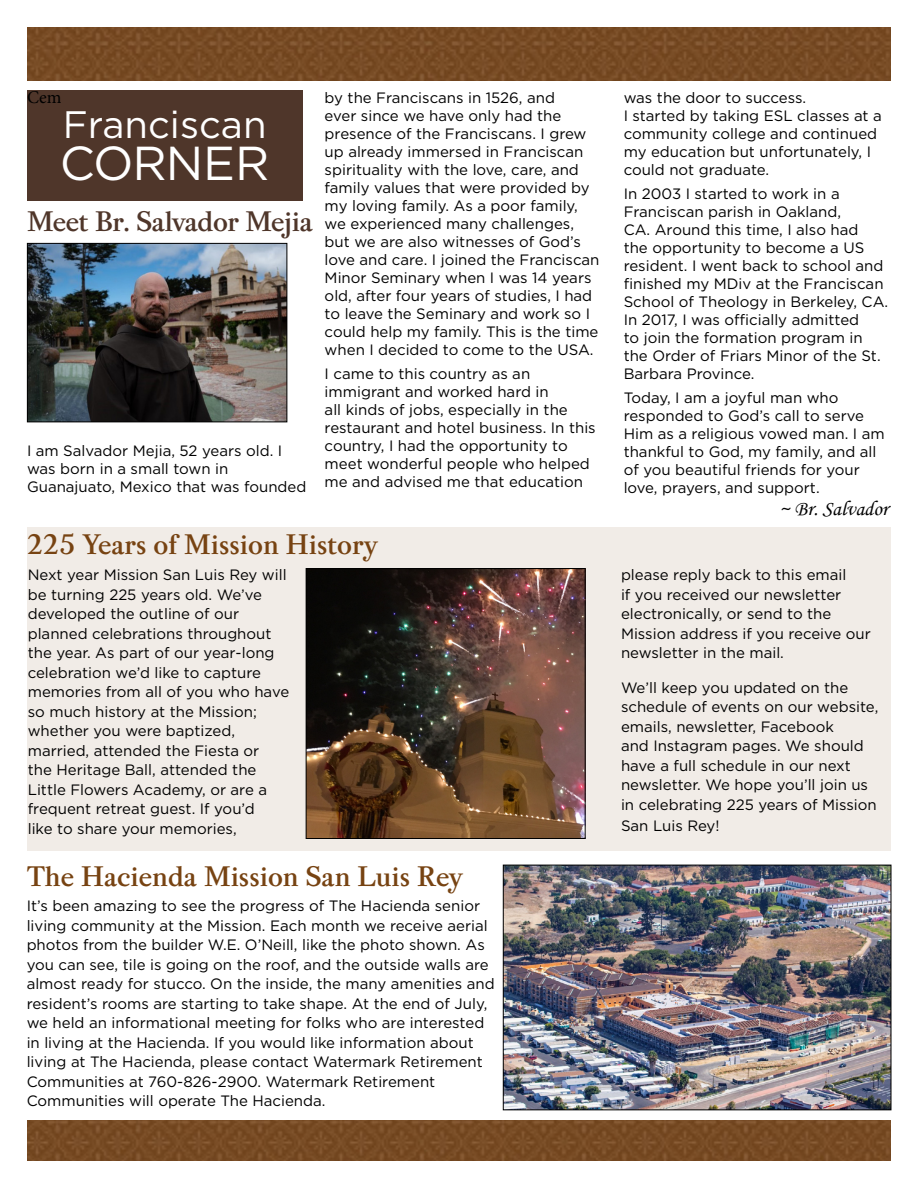
<style>
.page{position:relative;width:918px;height:1188px;background:#fff}
.page>*{position:absolute;margin:0;border:0;box-sizing:border-box;transform-origin:0 0}
.t1{font:47.7px "Gotham";letter-spacing:-.025em;color:#fff}
.t2{font:38.25px "Gotham";color:#fff}
.t3{font:600 30px "Pradell";color:#774312}
.t4{font:600 30px "Pradell";letter-spacing:-.01em;color:#4f362a}
.t5{font:21px "Monotype Corsiva";color:#000}
.t6{font:18px "Minion Pro";color:#000}
.t7{font:15px/18px "Gotham";color:#000}
</style>
<div class="page">
<div style="left:27px;top:527px;width:864px;height:323px;background:#f1ece7"></div>
<img style="left:308px;top:570px;width:276px;height:267px">
<div style="left:306px;top:568px;width:280px;height:271px;border:1px solid #000"></div>
<img style="left:27px;top:1120px;width:864px;height:41px">
<img style="left:27px;top:27px;width:864px;height:54px">
<div style="left:27px;top:90px;width:275px;height:110px;background:#4f362a"></div>
<img style="left:29px;top:245px;width:256px;height:175px">
<div style="left:27px;top:243px;width:260px;height:179px;border:1px solid #000"></div>
<img style="left:505px;top:867px;width:384px;height:241px">
<div style="left:503px;top:865px;width:388px;height:245px;border:1px solid #000"></div>
<p class="t6" style="left:27px;top:85px;width:36px">Cem</p>
<h2 class="t2" style="left:63px;top:100px;width:205px">Franciscan</h2>
<h1 class="t1" style="left:60px;top:133px;width:211px">CORNER</h1>
<h3 class="t4" style="left:27px;top:203px;width:287px">Meet Br. Salvador Mejia</h3>
<p class="t7" style="left:27px;top:441px;width:281px">I am Salvador Mejia, 52 years old. I was born in a small town in<br>Guanajuato, Mexico that was founded</p>
<p class="t7" style="left:325px;top:89px;width:276px">by the Franciscans in 1526, and<br>ever since we have only had the presence of the Franciscans. I grew up already immersed in Franciscan spirituality with the love, care, and family values that were provided by my loving family. As a poor family, we experienced many challenges, but we are also witnesses of God’s love and care. I joined the Franciscan Minor Seminary when I was 14 years old, after four years of studies, I had to leave the Seminary and work so I could help my family. This is the time when I decided to come to the USA.</p>
<p class="t7" style="left:325px;top:365px;width:273px">I came to this country as an immigrant and worked hard in<br>all kinds of jobs, especially in the restaurant and hotel business. In this country, I had the opportunity to meet wonderful people who helped me and advised me that education</p>
<p class="t7" style="left:624px;top:88px;width:260px">was the door to success.<br>I started by taking ESL classes at a community college and continued my education but unfortunately, I could not graduate.</p>
<p class="t7" style="left:624px;top:184px;width:266px">In 2003 I started to work in a<br>Franciscan parish in Oakland,<br>CA. Around this time, I also had<br>the opportunity to become a US resident. I went back to school and finished my MDiv at the Franciscan<br>School of Theology in Berkeley, CA.<br>In 2017, I was officially admitted<br>to join the formation program in the Order of Friars Minor of the St.<br>Barbara Province.</p>
<p class="t7" style="left:624px;top:388px;width:262px">Today, I am a joyful man who responded to God’s call to serve<br>Him as a religious vowed man. I am thankful to God, my family, and all of you beautiful friends for your love, prayers, and support.</p>
<h3 class="t5" style="left:779px;top:496px;width:111px">~ Br. Salvador</h3>
<h3 class="t3" style="left:27px;top:526px;width:352px">225 Years of Mission History</h3>
<p class="t7" style="left:28px;top:565px;width:263px;line-height:19.5px">Next year Mission San Luis Rey will be turning 225 years old. We’ve developed the outline of our planned celebrations throughout the year. As part of our year-long celebration we’d like to capture memories from all of you who have so much history at the Mission; whether you were baptized, married, attended the Fiesta or<br>the Heritage Ball, attended the<br>Little Flowers Academy, or are a frequent retreat guest. If you’d<br>like to share your memories,</p>
<p class="t7" style="left:621px;top:565px;width:251px;line-height:19.5px">please reply back to this email<br>if you received our newsletter electronically, or send to the<br>Mission address if you receive our newsletter in the mail.</p>
<p class="t7" style="left:621px;top:678px;width:259px;line-height:19.5px">We’ll keep you updated on the schedule of events on our website, emails, newsletter, Facebook<br>and Instagram pages. We should have a full schedule in our next newsletter. We hope you’ll join us in celebrating 225 years of Mission</p>
<p class="t7" style="left:621px;top:816px;width:100px">San Luis Rey!</p>
<h3 class="t3" style="left:27px;top:858px;width:437px">The Hacienda Mission San Luis Rey</h3>
<p class="t7" style="left:27px;top:896px;width:469px;line-height:19.5px">It’s been amazing to see the progress of The Hacienda senior living community at the Mission. Each month we receive aerial photos from the builder W.E. O’Neill, like the photo shown. As you can see, tile is going on the roof, and the outside walls are almost ready for stucco. On the inside, the many amenities and resident’s rooms are starting to take shape. At the end of July, we held an informational meeting for folks who are interested in living at the Hacienda. If you would like information about living at The Hacienda, please contact Watermark Retirement Communities at 760-826-2900. Watermark Retirement Communities will operate The Hacienda.</p>
</div>
